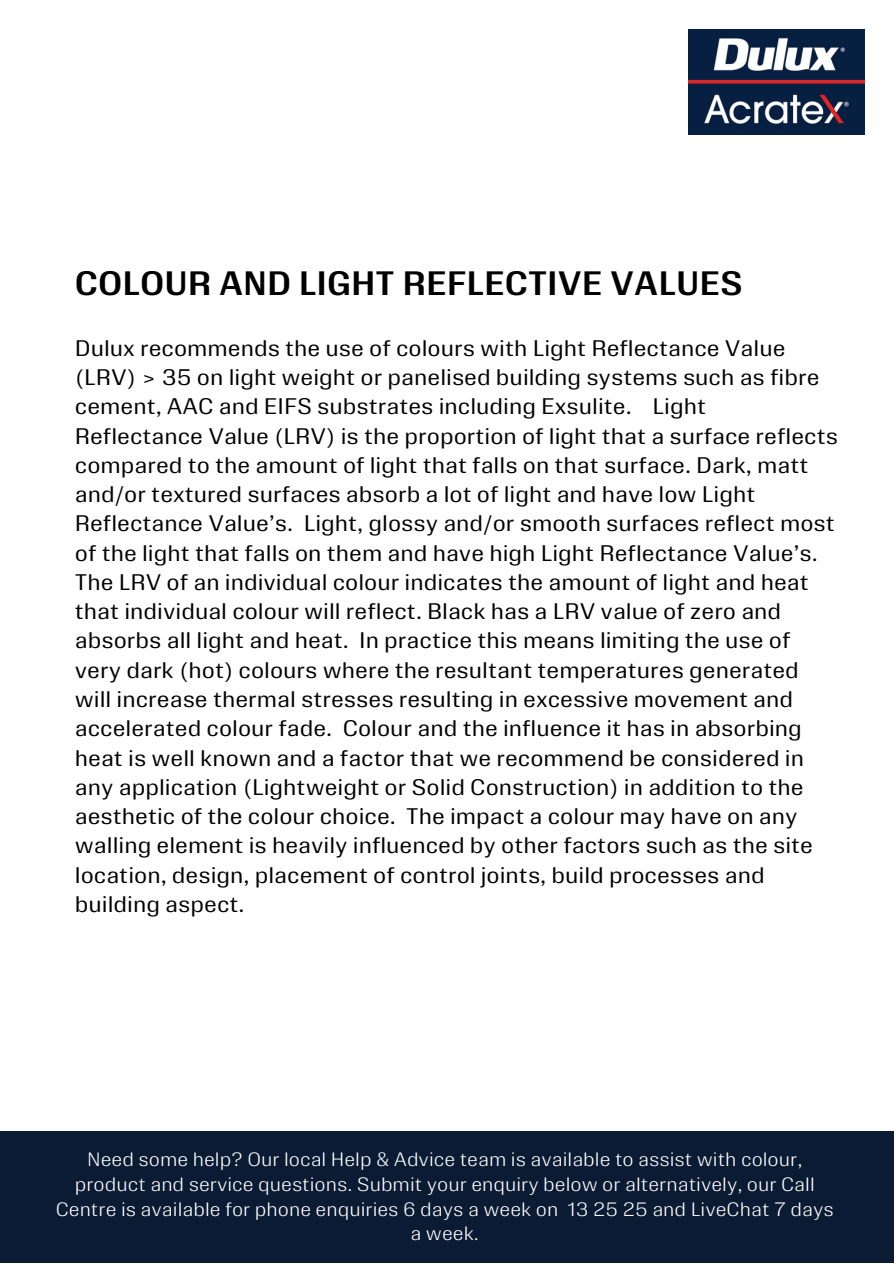
<style>
.page{position:relative;width:894px;height:1264px;background:#fff}
.page>*{position:absolute;margin:0;border:0;box-sizing:border-box;transform-origin:0 0}
.t1{font:700 31.5px "Dulux Text";color:#000}
.t2{font:21px/29.2px "Dulux Text";color:#000}
.t3{font:300 18px/24.8px "Dulux Text";color:#fff;text-align:center}
</style>
<div class="page">
<img style="left:688px;top:30px;width:176px;height:104px">
<div style="left:0;top:1131px;width:893px;height:132px;background:#0b1b34"></div>
<p class="t1" style="left:75px;top:262px;width:669px">COLOUR AND LIGHT REFLECTIVE VALUES</p>
<h1 class="t2" style="left:75px;top:333px;width:764px">Dulux recommends the use of colours with Light Reflectance Value (LRV) &gt; 35 on light weight or panelised building systems such as fibre cement, AAC and EIFS substrates including Exsulite. Light Reflectance Value (LRV) is the proportion of light that a surface reflects compared to the amount of light that falls on that surface. Dark, matt and/or textured surfaces absorb a lot of light and have low Light Reflectance Value’s. Light, glossy and/or smooth surfaces reflect most of the light that falls on them and have high Light Reflectance Value’s.<br>The LRV of an individual colour indicates the amount of light and heat that individual colour will reflect. Black has a LRV value of zero and absorbs all light and heat. In practice this means limiting the use of very dark (hot) colours where the resultant temperatures generated will increase thermal stresses resulting in excessive movement and accelerated colour fade. Colour and the influence it has in absorbing heat is well known and a factor that we recommend be considered in any application (Lightweight or Solid Construction) in addition to the aesthetic of the colour choice. The impact a colour may have on any walling element is heavily influenced by other factors such as the site location, design, placement of control joints, build processes and building aspect.</h1>
<p class="t3" style="left:56px;top:1146px;width:779px">Need some help? Our local Help &amp; Advice team is available to assist with colour, product and service questions. Submit your enquiry below or alternatively, our Call Centre is available for phone enquiries 6 days a week on 13 25 25 and LiveChat 7 days a week.</p>
</div>
